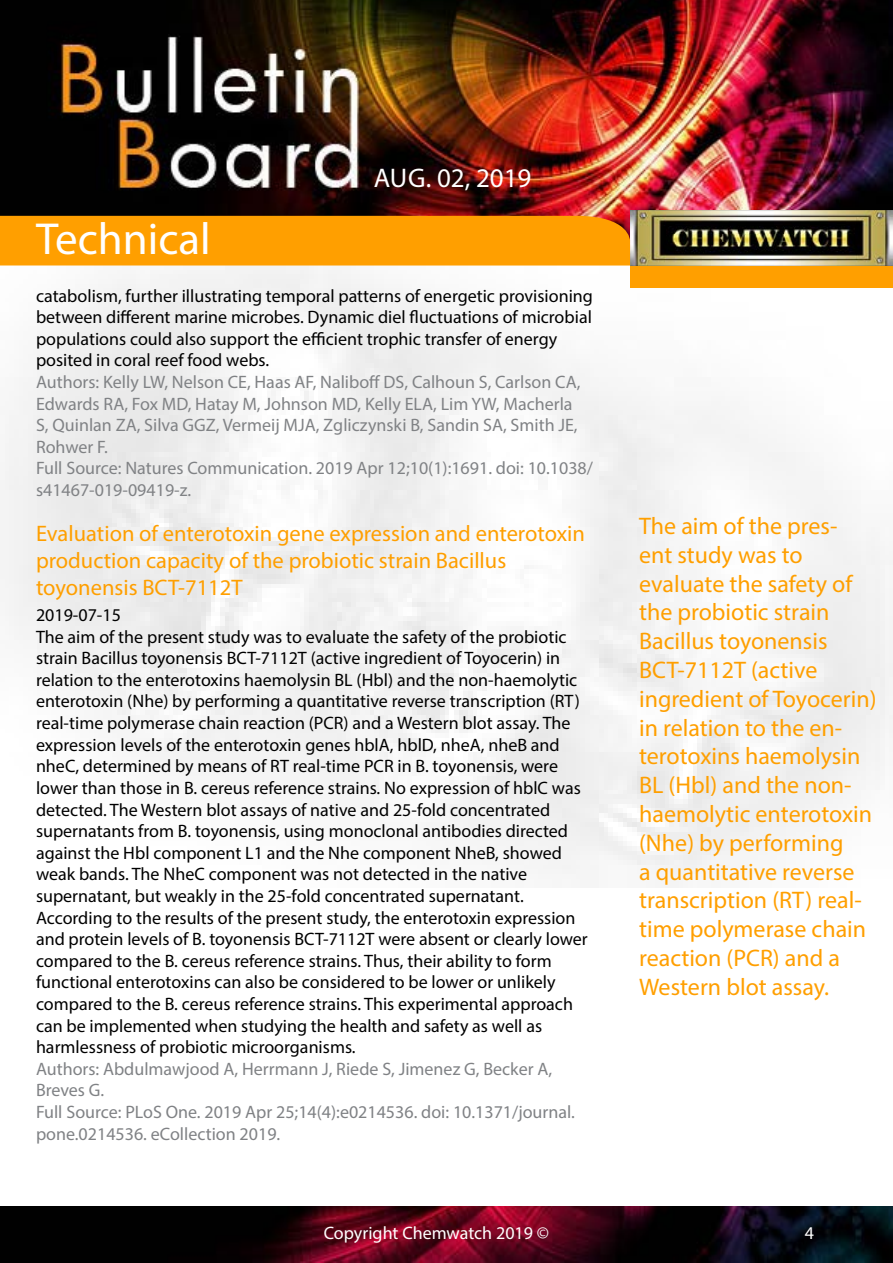
<style>
.page{position:relative;width:893px;height:1263px;background:#fff}
.page>*{position:absolute;margin:0;border:0;box-sizing:border-box;transform-origin:0 0}
.t1{font:45px "Myriad Pro";color:#fff}
.t2{font:27px "Myriad Pro";color:#fff}
.t3{font:24px/28.8px "Myriad Pro";color:#ff9f00}
.t4{font:22.5px/27px "Myriad Pro";color:#ff9f00}
.t5{font:18px/21.6px "Myriad Pro";color:#000}
.t6{font:18px/21.6px "Myriad Pro";color:#808285}
.t7{font:18px "Myriad Pro";color:#fff}
</style>
<div class="page">
<img style="left:0;top:0;width:893px;height:887px">
<img style="left:892px;top:288px;width:1px;height:599px">
<div style="left:630px;top:265px;width:263px;height:23px;background:#ff9f00"></div>
<img style="left:630px;top:210px;width:262px;height:56px">
<div style="left:0;top:216px;width:630px;height:50px;background:#ff9f00"></div>
<img style="left:0;top:1206px;width:893px;height:57px">
<h2 class="t2" style="left:374px;top:161px;width:159px">Aug. 02, 2019</h2>
<h1 class="t1" style="left:36px;top:211px;width:176px">Technical</h1>
<p class="t5" style="left:36px;top:284px;width:558px">catabolism, further illustrating temporal patterns of energetic provisioning between different marine microbes. Dynamic diel fluctuations of microbial populations could also support the efficient trophic transfer of energy posited in coral reef food webs.</p>
<p class="t6" style="left:36px;top:371px;width:558px">Authors: Kelly LW, Nelson CE, Haas AF, Naliboff DS, Calhoun S, Carlson CA, Edwards RA, Fox MD, Hatay M, Johnson MD, Kelly ELA, Lim YW, Macherla<br>S, Quinlan ZA, Silva GGZ, Vermeij MJA, Zgliczynski B, Sandin SA, Smith JE, Rohwer F.<br>Full Source: Natures Communication. 2019 Apr 12;10(1):1691. doi: 10.1038/ s41467-019-09419-z.</p>
<p class="t4" style="left:36px;top:520px;width:550px">Evaluation of enterotoxin gene expression and enterotoxin production capacity of the probiotic strain Bacillus toyonensis BCT-7112T</p>
<p class="t5" style="left:36px;top:604px;width:553px">2019-07-15<br>The aim of the present study was to evaluate the safety of the probiotic strain Bacillus toyonensis BCT-7112T (active ingredient of Toyocerin) in relation to the enterotoxins haemolysin BL (Hbl) and the non-haemolytic enterotoxin (Nhe) by performing a quantitative reverse transcription (RT) real-time polymerase chain reaction (PCR) and a Western blot assay. The expression levels of the enterotoxin genes hblA, hblD, nheA, nheB and nheC, determined by means of RT real-time PCR in B. toyonensis, were lower than those in B. cereus reference strains. No expression of hblC was detected. The Western blot assays of native and 25-fold concentrated supernatants from B. toyonensis, using monoclonal antibodies directed against the Hbl component L1 and the Nhe component NheB, showed weak bands. The NheC component was not detected in the native supernatant, but weakly in the 25-fold concentrated supernatant.<br>According to the results of the present study, the enterotoxin expression and protein levels of B. toyonensis BCT-7112T were absent or clearly lower compared to the B. cereus reference strains. Thus, their ability to form functional enterotoxins can also be considered to be lower or unlikely compared to the B. cereus reference strains. This experimental approach can be implemented when studying the health and safety as well as harmlessness of probiotic microorganisms.</p>
<p class="t6" style="left:36px;top:1057px;width:540px">Authors: Abdulmawjood A, Herrmann J, Riede S, Jimenez G, Becker A, Breves G.<br>Full Source: PLoS One. 2019 Apr 25;14(4):e0214536. doi: 10.1371/journal. pone.0214536. eCollection 2019.</p>
<p class="t3" style="left:639px;top:511px;width:239px">The aim of the pres&shy;ent study was to evaluate the safety of the probiotic strain<br>Bacillus toyonensis<br>BCT-7112T (active ingredient of Toyocerin) in relation to the en&shy;terotoxins haemolysin<br>BL (Hbl) and the non&shy;haemolytic enterotoxin (Nhe) by performing<br>a quantitative reverse transcription (RT) real&shy;time polymerase chain reaction (PCR) and a<br>Western blot assay.</p>
<p class="t7" style="left:324px;top:1222px;width:227px">Copyright Chemwatch 2019 ©</p>
<p class="t7" style="left:805px;top:1222px;width:11px">4</p>
</div>
